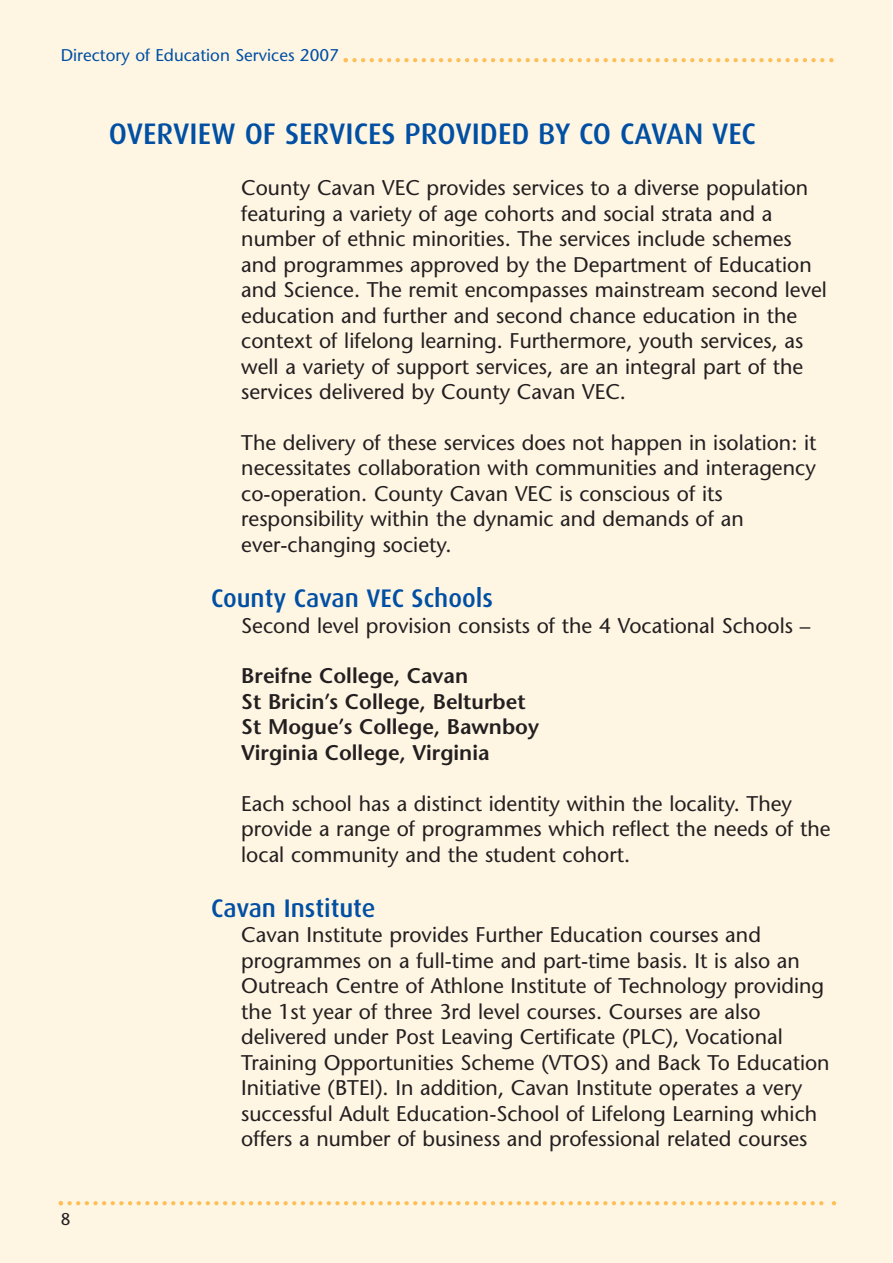
<style>
.page{position:relative;width:893px;height:1263px;background:#fff}
.page>*{position:absolute;margin:0;border:0;box-sizing:border-box;transform-origin:0 0}
.t1{font:500 29.7px "Dax";color:#004fa3}
.t2{font:500 25.5px "Dax";color:#004fa3}
.t3{font:21.15px/25.5px "Stone Sans";color:#231f20}
.t4{font:600 21.15px/25.5px "Stone Sans";color:#231f20}
.t5{font:16.95px "Stone Sans";color:#004fa3}
.t6{font:16.95px "Stone Sans";color:#231f20}
</style>
<div class="page">
<div style="left:1px;top:0;width:891px;height:1263px;background:#fef5e3"></div>
<svg style="left:59px;top:1201px;width:777px;height:4px"></svg>
<svg style="left:343px;top:58px;width:490px;height:4px"></svg>
<p class="t5" style="left:61px;top:48px;width:280px">Directory of Education Services 2007</p>
<p class="t6" style="left:61px;top:1212px;width:11px">8</p>
<h1 class="t1" style="left:109px;top:120px;width:649px">OVERVIEW OF SERVICES PROVIDED BY CO CAVAN VEC</h1>
<p class="t3" style="left:241px;top:177px;width:587px">County Cavan VEC provides services to a diverse population featuring a variety of age cohorts and social strata and a number of ethnic minorities. The services include schemes and programmes approved by the Department of Education and Science. The remit encompasses mainstream second level education and further and second chance education in the context of lifelong learning. Furthermore, youth services, as well a variety of support services, are an integral part of the services delivered by County Cavan VEC.</p>
<p class="t3" style="left:241px;top:432px;width:577px">The delivery of these services does not happen in isolation: it necessitates collaboration with communities and interagency co-operation. County Cavan VEC is conscious of its responsibility within the dynamic and demands of an ever-changing society.</p>
<p class="t2" style="left:211px;top:587px;width:283px">County Cavan VEC Schools</p>
<p class="t3" style="left:241px;top:615px;width:570px">Second level provision consists of the 4 Vocational Schools –</p>
<p class="t4" style="left:241px;top:666px;width:299px">Breifne College, Cavan<br>St Bricin’s College, Belturbet<br>St Mogue’s College, Bawnboy<br>Virginia College, Virginia</p>
<p class="t3" style="left:241px;top:793px;width:591px">Each school has a distinct identity within the locality. They provide a range of programmes which reflect the needs of the local community and the student cohort.</p>
<p class="t2" style="left:211px;top:897px;width:166px">Cavan Institute</p>
<p class="t3" style="left:241px;top:925px;width:590px">Cavan Institute provides Further Education courses and programmes on a full-time and part-time basis. It is also an Outreach Centre of Athlone Institute of Technology providing the 1st year of three 3rd level courses. Courses are also delivered under Post Leaving Certificate (PLC), Vocational Training Opportunities Scheme (VTOS) and Back To Education Initiative (BTEI). In addition, Cavan Institute operates a very successful Adult Education-School of Lifelong Learning which offers a number of business and professional related courses</p>
</div>
